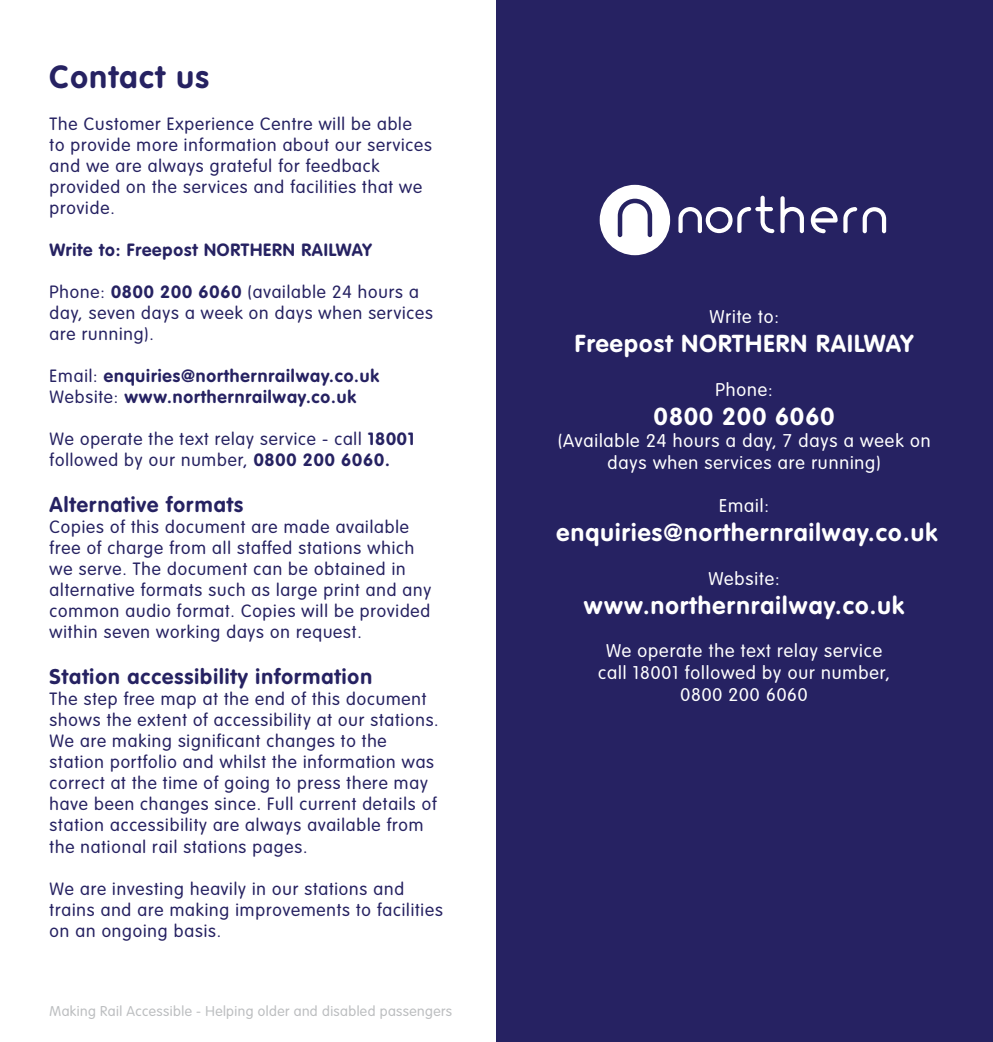
<style>
.page{position:relative;width:993px;height:1042px;background:#fff}
.page>*{position:absolute;margin:0;border:0;box-sizing:border-box;transform-origin:0 0}
.t1{font:700 31.5px "VAG Rounded";letter-spacing:.05em;color:#262262}
.t2{font:700 24.15px "VAG Rounded";letter-spacing:.05em;color:#fff}
.t3{font:700 21px "VAG Rounded";letter-spacing:.05em;color:#262262}
.t4{font:300 18.2px/21.7px "VAG Rounded";letter-spacing:.05em;color:#fff;text-align:center}
.t5{font:300 17.5px/21px "VAG Rounded";letter-spacing:.05em;color:#262262}
.t6{font:700 17.5px/21px "VAG Rounded";letter-spacing:.05em;color:#262262}
.t7{font:300 14px "VAG Rounded";letter-spacing:.03em;color:#bcbec0}
.s1{font-weight:700}
.s2{font-weight:300}
</style>
<div class="page">
<div style="left:496px;top:0;width:496px;height:1042px;background:#262262"></div>
<svg style="left:599px;top:185px;width:71px;height:70px"></svg>
<svg style="left:862px;top:207px;width:23px;height:26px"></svg>
<svg style="left:843px;top:207px;width:13px;height:26px"></svg>
<svg style="left:780px;top:196px;width:23px;height:37px"></svg>
<svg style="left:678px;top:196px;width:96px;height:37px"></svg>
<svg style="left:810px;top:207px;width:27px;height:26px"></svg>
<h1 class="t1" style="left:50px;top:58px;width:161px">Contact us</h1>
<p class="t5" style="left:50px;top:113px;width:383px">The Customer Experience Centre will be able<br>to provide more information about our services and we are always grateful for feedback provided on the services and facilities that we provide.</p>
<p class="t6" style="left:50px;top:239px;width:323px">Write to: Freepost NORTHERN RAILWAY</p>
<p class="t5" style="left:50px;top:281px;width:384px">Phone: <span class="s1">0800 200 6060</span> (available 24 hours a day, seven days a week on days when services are running).</p>
<p class="t6" style="left:50px;top:365px;width:331px"><span class="s2">Email:</span> enquiries@northernrailway.co.uk<br><span class="s2">Website:</span> www.northernrailway.co.uk</p>
<p class="t5" style="left:50px;top:428px;width:366px">We operate the text relay service - call <span class="s1">18001 </span>followed by our number, <span class="s1">0800 200 6060.</span></p>
<p class="t3" style="left:50px;top:492px;width:195px">Alternative formats</p>
<p class="t5" style="left:50px;top:516px;width:383px">Copies of this document are made available free of charge from all staffed stations which we serve. The document can be obtained in alternative formats such as large print and any common audio format. Copies will be provided within seven working days on request.</p>
<p class="t3" style="left:50px;top:665px;width:324px">Station accessibility information</p>
<p class="t5" style="left:50px;top:689px;width:390px">The step free map at the end of this document shows the extent of accessibility at our stations.<br>We are making significant changes to the station portfolio and whilst the information was correct at the time of going to press there may have been changes since. Full current details of station accessibility are always available from the national rail stations pages.</p>
<p class="t5" style="left:50px;top:878px;width:394px">We are investing heavily in our stations and trains and are making improvements to facilities on an ongoing basis.</p>
<p class="t7" style="left:50px;top:1003px;width:404px">Making Rail Accessible - Helping older and disabled passengers</p>
<p class="t4" style="left:709px;top:306px;width:71px">Write to:</p>
<h2 class="t2" style="left:574px;top:330px;width:340px">Freepost NORTHERN RAILWAY</h2>
<p class="t4" style="left:715px;top:379px;width:59px">Phone:</p>
<h2 class="t2" style="left:653px;top:402px;width:182px">0800 200 6060</h2>
<p class="t4" style="left:557px;top:429px;width:374px">(Available 24 hours a day, 7 days a week on days when services are running)</p>
<p class="t4" style="left:719px;top:495px;width:51px">Email:</p>
<h2 class="t2" style="left:556px;top:518px;width:382px">enquiries@northernrailway.co.uk</h2>
<p class="t4" style="left:708px;top:567px;width:73px">Website:</p>
<h2 class="t2" style="left:583px;top:591px;width:322px">www.northernrailway.co.uk</h2>
<p class="t4" style="left:598px;top:640px;width:293px">We operate the text relay service call 18001 followed by our number,<br>0800 200 6060</p>
</div>
